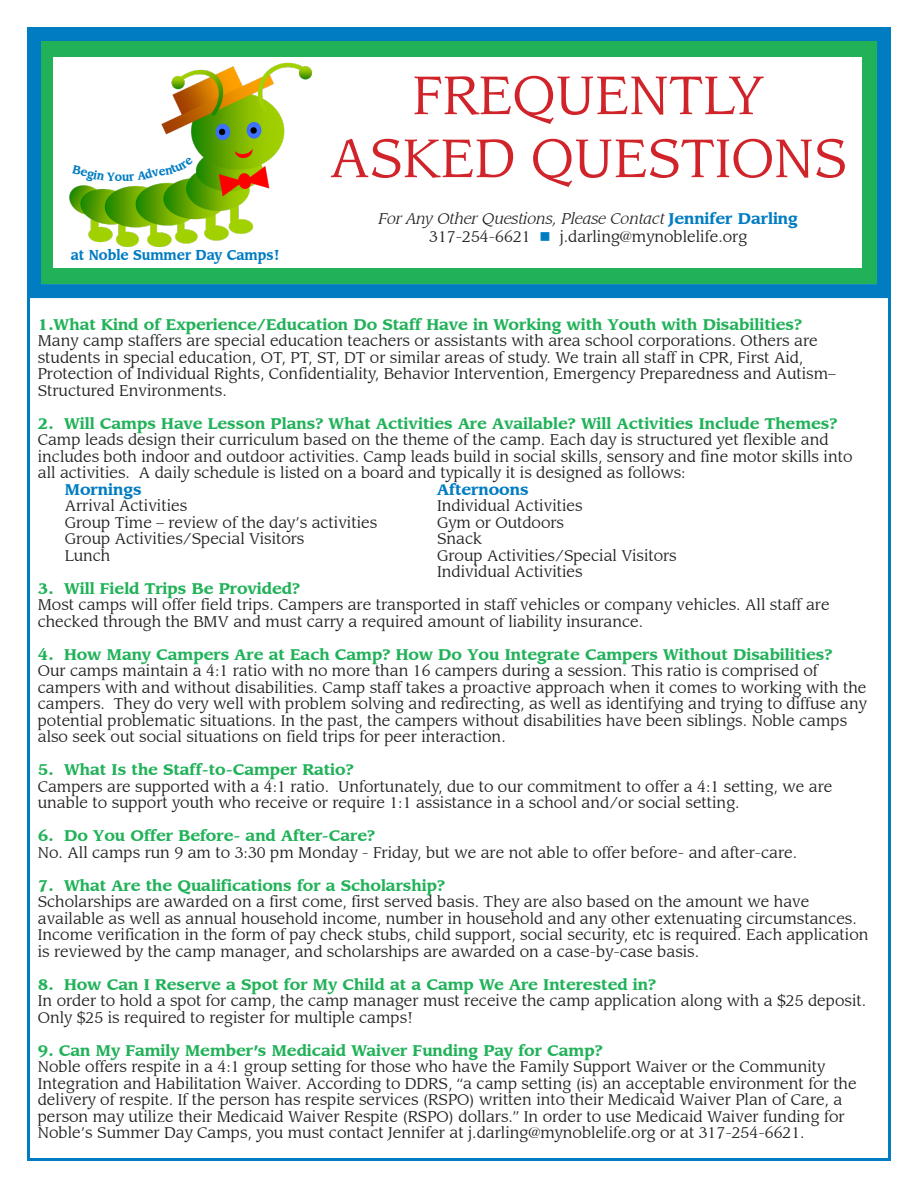
<style>
.page{position:relative;width:918px;height:1188px;background:#fff}
.page>*{position:absolute;margin:0;border:0;box-sizing:border-box;transform-origin:0 0}
.t1{font:52.5px "Advisor S Si";color:#d1232a}
.t2{font:15px/16.5px "Advisor S Si";color:#231f20}
.t3{font:700 15px "Advisor S Si";color:#21b259}
.t4{font:italic 15px "Advisor S Si";color:#231f20}
.t5{font:700 15px "Advisor S Si";color:#007cc2}
.t6{font:700 13.95px "Advisor S Si";color:#007cc2;scale:.9 1}
.t7{font:700 11.7px "Advisor S Si";color:#007cc2;scale:.9 1}
.s1{font-weight:700;font-style:normal;color:#007cc2}
.s2{color:#007cc2}
</style>
<div class="page">
<div style="left:37px;top:36px;width:840px;height:248px;background:#21b259"></div>
<div style="left:27px;top:27px;width:864px;height:271px;border:14px solid #007cc2"></div>
<div style="left:53px;top:58px;width:809px;height:210px;background:#fff"></div>
<img style="left:69px;top:62px;width:242px;height:184px">
<svg style="left:72px;top:165px;width:33px;height:17px"></svg>
<svg style="left:129px;top:157px;width:65px;height:24px"></svg>
<p class="t7" style="left:107px;top:169px;width:26px">You</p>
<p class="t6" style="left:71px;top:247px;width:234px">at Noble Summer Day Camps!</p>
<p class="t1" style="left:412px;top:64px;width:353px">FREQUENTLY</p>
<p class="t1" style="left:330px;top:127px;width:519px">ASKED QUESTIONS</p>
<p class="t4" style="left:378px;top:209px;width:421px">For Any Other Questions, Please Contact <span class="s1">Jennifer Darling</span></p>
<p class="t2" style="left:429px;top:229px;width:320px">317-254-6621 <span class="s2">■</span> j.darling@mynoblelife.org</p>
<p class="t3" style="left:38px;top:315px;width:766px">1.What Kind of Experience/Education Do Staff Have in Working with Youth with Disabilities?</p>
<p class="t2" style="left:38px;top:333px;width:799px">Many camp staffers are special education teachers or assistants with area school corporations. Others are students in special education, OT, PT, ST, DT or similar areas of study. We train all staff in CPR, First Aid, Protection of Individual Rights, Confidentiality, Behavior Intervention, Emergency Preparedness and Autism– Structured Environments.</p>
<p class="t3" style="left:38px;top:414px;width:801px">2. Will Camps Have Lesson Plans? What Activities Are Available? Will Activities Include Themes?</p>
<p class="t2" style="left:38px;top:432px;width:816px">Camp leads design their curriculum based on the theme of the camp. Each day is structured yet flexible and includes both indoor and outdoor activities. Camp leads build in social skills, sensory and fine motor skills into all activities. A daily schedule is listed on a board and typically it is designed as follows:</p>
<p class="t5" style="left:65px;top:480px;width:78px">Mornings</p>
<p class="t2" style="left:65px;top:498px;width:124px">Arrival Activities</p>
<p class="t2" style="left:65px;top:514px;width:314px">Group Time – review of the day’s activities</p>
<p class="t2" style="left:65px;top:531px;width:241px">Group Activities/Special Visitors</p>
<p class="t2" style="left:65px;top:547px;width:47px">Lunch</p>
<p class="t3" style="left:38px;top:579px;width:264px">3. Will Field Trips Be Provided?</p>
<p class="t2" style="left:38px;top:597px;width:793px">Most camps will offer field trips. Campers are transported in staff vehicles or company vehicles. All staff are checked through the BMV and must carry a required amount of liability insurance.</p>
<p class="t3" style="left:38px;top:645px;width:796px">4. How Many Campers Are at Each Camp? How Do You Integrate Campers Without Disabilities?</p>
<p class="t2" style="left:38px;top:663px;width:831px">Our camps maintain a 4:1 ratio with no more than 16 campers during a session. This ratio is comprised of campers with and without disabilities. Camp staff takes a proactive approach when it comes to working with the campers. They do very well with problem solving and redirecting, as well as identifying and trying to diffuse any potential problematic situations. In the past, the campers without disabilities have been siblings. Noble camps also seek out social situations on field trips for peer interaction.</p>
<p class="t3" style="left:38px;top:761px;width:318px">5. What Is the Staff-to-Camper Ratio?</p>
<p class="t2" style="left:38px;top:778px;width:796px">Campers are supported with a 4:1 ratio. Unfortunately, due to our commitment to offer a 4:1 setting, we are unable to support youth who receive or require 1:1 assistance in a school and/or social setting.</p>
<p class="t3" style="left:38px;top:827px;width:339px">6. Do You Offer Before- and After-Care?</p>
<p class="t2" style="left:38px;top:844px;width:761px">No. All camps run 9 am to 3:30 pm Monday - Friday, but we are not able to offer before- and after-care.</p>
<p class="t3" style="left:38px;top:876px;width:409px">7. What Are the Qualifications for a Scholarship?</p>
<p class="t2" style="left:38px;top:894px;width:832px">Scholarships are awarded on a first come, first served basis. They are also based on the amount we have available as well as annual household income, number in household and any other extenuating circumstances.<br>Income verification in the form of pay check stubs, child support, social security, etc is required. Each application is reviewed by the camp manager, and scholarships are awarded on a case-by-case basis.</p>
<p class="t3" style="left:38px;top:975px;width:620px">8. How Can I Reserve a Spot for My Child at a Camp We Are Interested in?</p>
<p class="t2" style="left:38px;top:993px;width:830px">In order to hold a spot for camp, the camp manager must receive the camp application along with a $25 deposit.<br>Only $25 is required to register for multiple camps!</p>
<p class="t3" style="left:38px;top:1041px;width:567px">9. Can My Family Member’s Medicaid Waiver Funding Pay for Camp?</p>
<p class="t2" style="left:38px;top:1059px;width:820px">Noble offers respite in a 4:1 group setting for those who have the Family Support Waiver or the Community Integration and Habilitation Waiver. According to DDRS, “a camp setting (is) an acceptable environment for the delivery of respite. If the person has respite services (RSPO) written into their Medicaid Waiver Plan of Care, a person may utilize their Medicaid Waiver Respite (RSPO) dollars.” In order to use Medicaid Waiver funding for Noble’s Summer Day Camps, you must contact Jennifer at j.darling@mynoblelife.org or at 317-254-6621.</p>
<p class="t5" style="left:437px;top:480px;width:93px">Afternoons</p>
<p class="t2" style="left:437px;top:498px;width:147px">Individual Activities</p>
<p class="t2" style="left:437px;top:514px;width:128px">Gym or Outdoors</p>
<p class="t2" style="left:437px;top:531px;width:47px">Snack</p>
<p class="t2" style="left:437px;top:547px;width:241px">Group Activities/Special Visitors</p>
<p class="t2" style="left:437px;top:564px;width:147px">Individual Activities</p>
</div>
